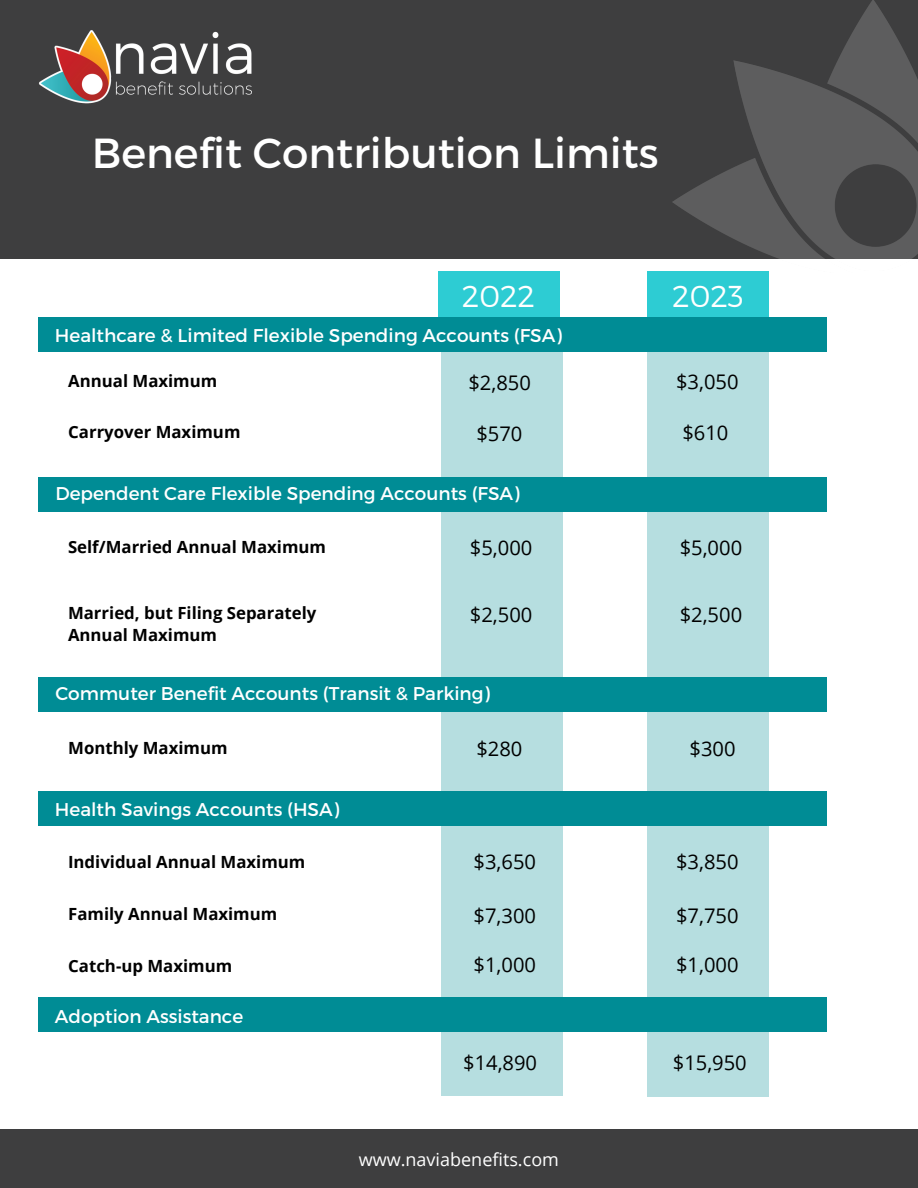
<style>
.page{position:relative;width:918px;height:1188px;background:#fff}
.page>*{position:absolute;margin:0;border:0;box-sizing:border-box;transform-origin:0 0}
.t1{font:42px "Montserrat";color:#fff}
.t2{font:300 30.15px "Montserrat";color:#fff}
.t3{font:20.1px "Open Sans";color:#000}
.t4{font:18.45px "Montserrat";color:#fff}
.t5{font:18px "Open Sans";color:#fff}
.t6{font:700 16.8px/22.6px "Open Sans";color:#000}
</style>
<div class="page">
<div style="left:0;top:0;width:918px;height:258px;background:#3e3e3f"></div>
<img style="left:39px;top:30px;width:213px;height:74px">
<div style="left:647px;top:317px;width:122px;height:779px;background:#b6dee0"></div>
<div style="left:441px;top:318px;width:122px;height:778px;background:#b6dee0"></div>
<div style="left:438px;top:271px;width:121px;height:49px;background:#2dccd3"></div>
<div style="left:647px;top:272px;width:122px;height:47px;background:#2dccd3"></div>
<div style="left:38px;top:317px;width:788px;height:35px;background:#008c95"></div>
<img style="left:673px;top:1px;width:245px;height:271px">
<div style="left:0;top:1130px;width:918px;height:58px;background:#3e3e3f"></div>
<div style="left:38px;top:477px;width:788px;height:35px;background:#008c95"></div>
<div style="left:38px;top:677px;width:788px;height:35px;background:#008c95"></div>
<div style="left:38px;top:791px;width:788px;height:35px;background:#008c95"></div>
<div style="left:38px;top:998px;width:788px;height:34px;background:#008c95"></div>
<h1 class="t1" style="left:92px;top:126px;width:568px">Benefit Contribution Limits</h1>
<h2 class="t2" style="left:462px;top:277px;width:75px">2022</h2>
<h2 class="t2" style="left:672px;top:276px;width:73px">2023</h2>
<p class="t4" style="left:55px;top:324px;width:508px">Healthcare &amp; Limited Flexible Spending Accounts (FSA)</p>
<p class="t6" style="left:68px;top:369px;width:151px">Annual Maximum</p>
<p class="t6" style="left:68px;top:420px;width:174px">Carryover Maximum</p>
<p class="t3" style="left:468px;top:369px;width:64px">$2,850</p>
<p class="t3" style="left:676px;top:367px;width:64px">$3,050</p>
<p class="t3" style="left:476px;top:420px;width:48px">$570</p>
<p class="t3" style="left:682px;top:418px;width:48px">$610</p>
<p class="t4" style="left:55px;top:481px;width:466px">Dependent Care Flexible Spending Accounts (FSA)</p>
<p class="t6" style="left:68px;top:535px;width:259px">Self/Married Annual Maximum</p>
<p class="t3" style="left:470px;top:533px;width:64px">$5,000</p>
<p class="t3" style="left:680px;top:533px;width:64px">$5,000</p>
<p class="t6" style="left:68px;top:601px;width:250px">Married, but Filing Separately<br>Annual Maximum</p>
<p class="t3" style="left:470px;top:601px;width:64px">$2,500</p>
<p class="t3" style="left:680px;top:601px;width:64px">$2,500</p>
<p class="t4" style="left:55px;top:682px;width:436px">Commuter Benefit Accounts (Transit &amp; Parking)</p>
<p class="t6" style="left:68px;top:736px;width:161px">Monthly Maximum</p>
<p class="t4" style="left:55px;top:798px;width:286px">Health Savings Accounts (HSA)</p>
<p class="t6" style="left:68px;top:850px;width:239px">Individual Annual Maximum</p>
<p class="t6" style="left:68px;top:902px;width:211px">Family Annual Maximum</p>
<p class="t6" style="left:68px;top:954px;width:165px">Catch-up Maximum</p>
<p class="t4" style="left:55px;top:1004px;width:190px">Adoption Assistance</p>
<p class="t3" style="left:476px;top:734px;width:48px">$280</p>
<p class="t3" style="left:690px;top:734px;width:48px">$300</p>
<p class="t3" style="left:474px;top:848px;width:64px">$3,650</p>
<p class="t3" style="left:676px;top:848px;width:64px">$3,850</p>
<p class="t3" style="left:474px;top:902px;width:64px">$7,300</p>
<p class="t3" style="left:676px;top:902px;width:64px">$7,750</p>
<p class="t3" style="left:474px;top:950px;width:64px">$1,000</p>
<p class="t3" style="left:676px;top:950px;width:64px">$1,000</p>
<p class="t3" style="left:463px;top:1048px;width:75px">$14,890</p>
<p class="t3" style="left:673px;top:1048px;width:75px">$15,950</p>
<p class="t5" style="left:359px;top:1146px;width:202px">www.naviabenefits.com</p>
</div>
